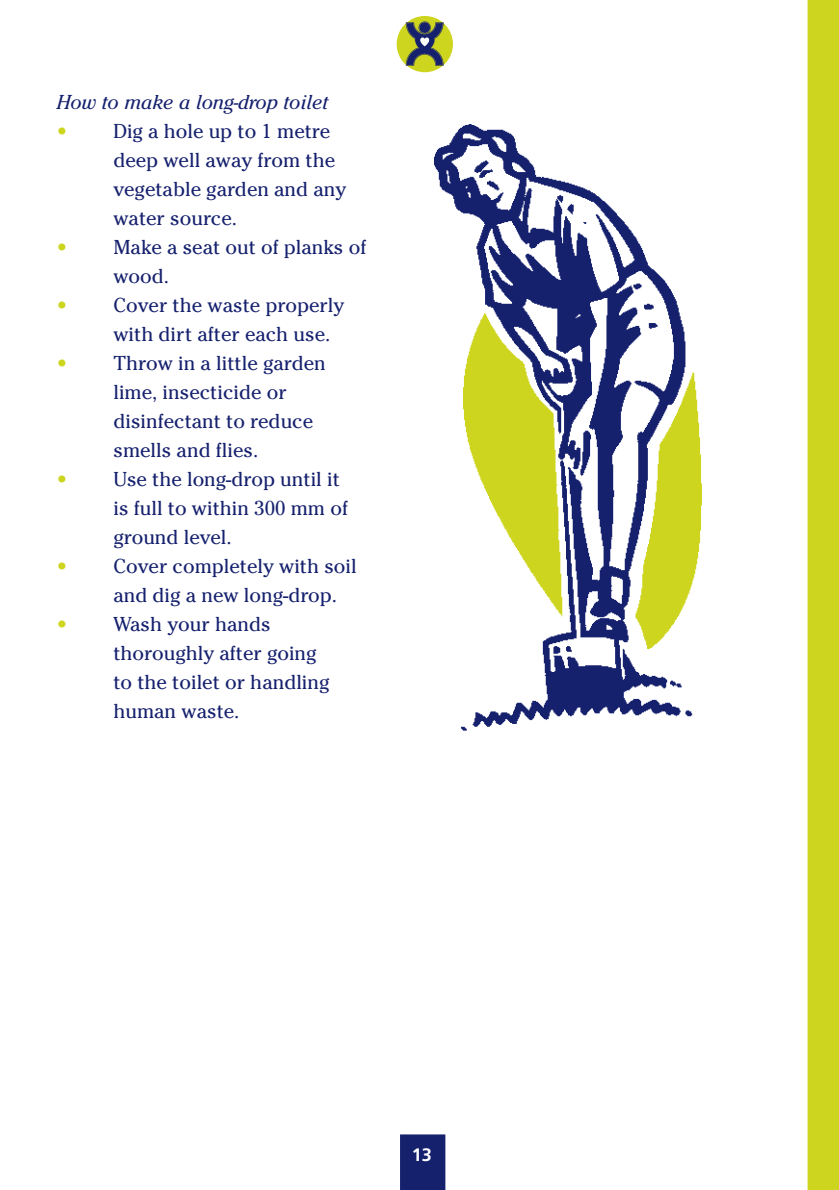
<style>
.page{position:relative;width:839px;height:1190px;background:#fff}
.page>*{position:absolute;margin:0;border:0;box-sizing:border-box;transform-origin:0 0}
.t1{font:20px/29px "Cheltenham";color:#16216e}
.t2{font:italic 20px "Cheltenham";color:#16216e}
.t3{font:700 18px "Frutiger";color:#fff}
.s1{color:#ced51e}
</style>
<div class="page">
<div style="left:400px;top:1134px;width:45px;height:55px;background:#16216e"></div>
<div style="left:396px;top:16px;width:57px;height:56px;background:#ced51e;border-radius:50%"></div>
<svg style="left:406px;top:21px;width:37px;height:44px"></svg>
<img style="left:434px;top:124px;width:268px;height:607px">
<div style="left:807px;top:0;width:31px;height:1189px;background:#ced51e"></div>
<p class="t2" style="left:57px;top:94px;width:273px">How to make a long-drop toilet</p>
<p class="t1" style="left:113px;top:118px;width:234px;text-indent:-57px"><span class="s1">•</span> Dig a hole up to 1 metre deep well away from the vegetable garden and any water source.</p>
<p class="t1" style="left:113px;top:234px;width:254px;text-indent:-57px"><span class="s1">•</span> Make a seat out of planks of wood.</p>
<p class="t1" style="left:113px;top:292px;width:232px;text-indent:-57px"><span class="s1">•</span> Cover the waste properly with dirt after each use.</p>
<p class="t1" style="left:113px;top:350px;width:214px;text-indent:-57px"><span class="s1">•</span> Throw in a little garden lime, insecticide or disinfectant to reduce smells and flies.</p>
<p class="t1" style="left:113px;top:466px;width:236px;text-indent:-57px"><span class="s1">•</span> Use the long-drop until it is full to within 300 mm of ground level.</p>
<p class="t1" style="left:113px;top:553px;width:245px;text-indent:-57px"><span class="s1">•</span> Cover completely with soil and dig a new long-drop.</p>
<p class="t1" style="left:113px;top:611px;width:218px;text-indent:-57px"><span class="s1">•</span> Wash your hands thoroughly after going to the toilet or handling human waste.</p>
<p class="t3" style="left:412px;top:1147px;width:22px">13</p>
</div>
